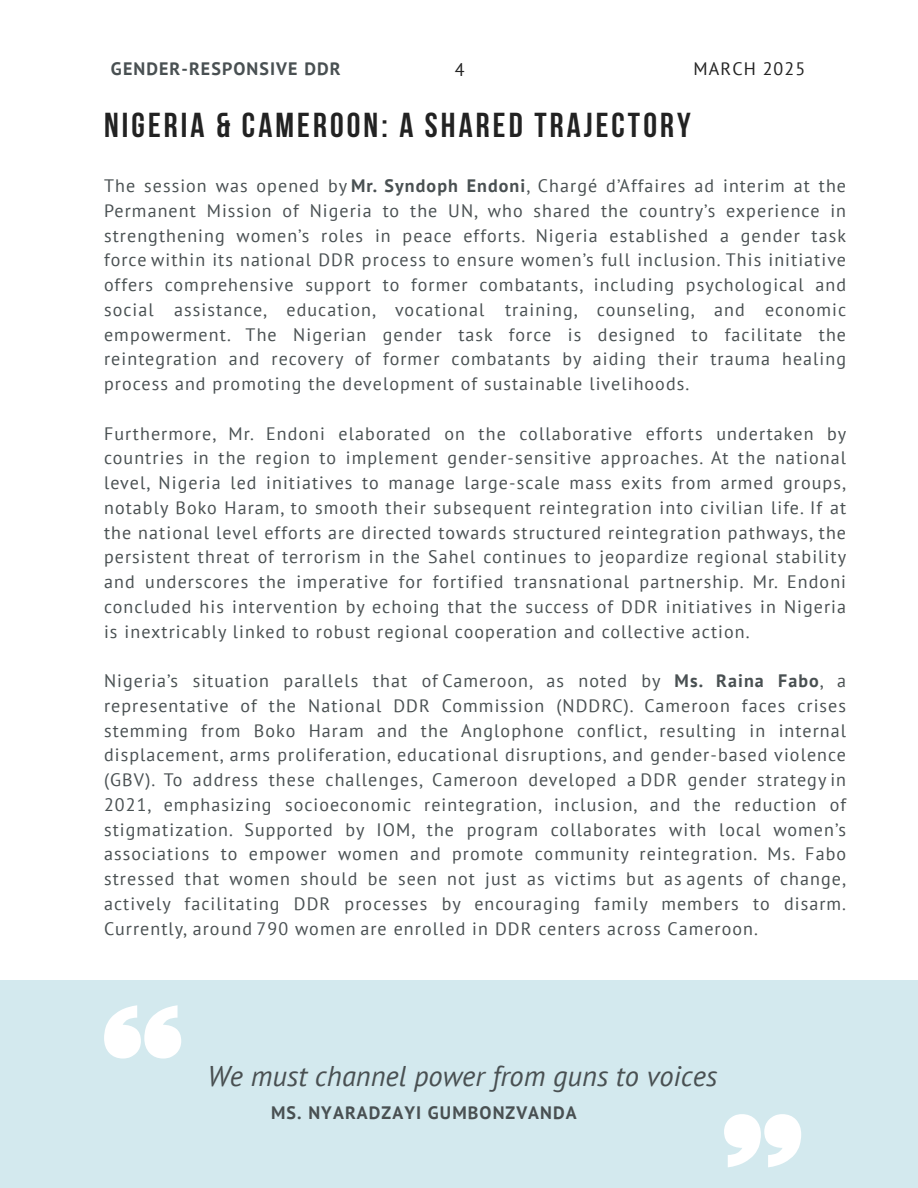
<style>
.page{position:relative;width:918px;height:1188px;background:#fff}
.page>*{position:absolute;margin:0;border:0;box-sizing:border-box;transform-origin:0 0}
.t1{font:700 34.5px "Bebas Neue";letter-spacing:.09em;color:#222}
.t2{font:italic 28.5px "PT Sans";color:#495052}
.t3{font:18px/24.8px "PT Sans";letter-spacing:.06em;color:#495052;text-align:justify}
.t4{font:700 18px "PT Sans";letter-spacing:.06em;color:#495052}
.t5{font:18px "PT Sans";letter-spacing:.06em;color:#222}
.s1{font-weight:700}
</style>
<div class="page">
<div style="left:0;top:981px;width:918px;height:207px;background:#d3e9ee"></div>
<svg style="left:724px;top:1114px;width:77px;height:53px"></svg>
<svg style="left:104px;top:1005px;width:77px;height:54px"></svg>
<p class="t4" style="left:111px;top:57px;width:231px">GENDER-RESPONSIVE DDR</p>
<h4 class="t5" style="left:455px;top:57px;width:11px">4</h4>
<h3 class="t5" style="left:694px;top:57px;width:113px">MARCH 2025</h3>
<h1 class="t1" style="left:104px;top:111px;width:588px">NIGERIA &amp; CAMEROON: A SHARED TRAJECTORY</h1>
<p class="t3" style="left:104px;top:173px;width:744px">The session was opened by <span class="s1">Mr. Syndoph Endoni</span>, Chargé d’Affaires ad interim at the Permanent Mission of Nigeria to the UN, who shared the country’s experience in strengthening women’s roles in peace efforts. Nigeria established a gender task force within its national DDR process to ensure women’s full inclusion. This initiative offers comprehensive support to former combatants, including psychological and social assistance, education, vocational training, counseling, and economic empowerment. The Nigerian gender task force is designed to facilitate the reintegration and recovery of former combatants by aiding their trauma healing process and promoting the development of sustainable livelihoods.</p>
<p class="t3" style="left:104px;top:421px;width:744px">Furthermore, Mr. Endoni elaborated on the collaborative efforts undertaken by countries in the region to implement gender-sensitive approaches. At the national level, Nigeria led initiatives to manage large-scale mass exits from armed groups, notably Boko Haram, to smooth their subsequent reintegration into civilian life. If at the national level efforts are directed towards structured reintegration pathways, the persistent threat of terrorism in the Sahel continues to jeopardize regional stability and underscores the imperative for fortified transnational partnership. Mr. Endoni concluded his intervention by echoing that the success of DDR initiatives in Nigeria is inextricably linked to robust regional cooperation and collective action.</p>
<p class="t3" style="left:104px;top:668px;width:744px">Nigeria’s situation parallels that of Cameroon, as noted by <span class="s1">Ms. Raina Fabo</span>, a representative of the National DDR Commission (NDDRC). Cameroon faces crises stemming from Boko Haram and the Anglophone conflict, resulting in internal displacement, arms proliferation, educational disruptions, and gender-based violence (GBV). To address these challenges, Cameroon developed a DDR gender strategy in 2021, emphasizing socioeconomic reintegration, inclusion, and the reduction of stigmatization. Supported by IOM, the program collaborates with local women’s associations to empower women and promote community reintegration. Ms. Fabo stressed that women should be seen not just as victims but as agents of change, actively facilitating DDR processes by encouraging family members to disarm.<br>Currently, around 790 women are enrolled in DDR centers across Cameroon.</p>
<p class="t2" style="left:208px;top:1057px;width:511px">We must channel power from guns to voices</p>
<p class="t4" style="left:271px;top:1101px;width:307px">MS. NYARADZAYI GUMBONZVANDA</p>
</div>
